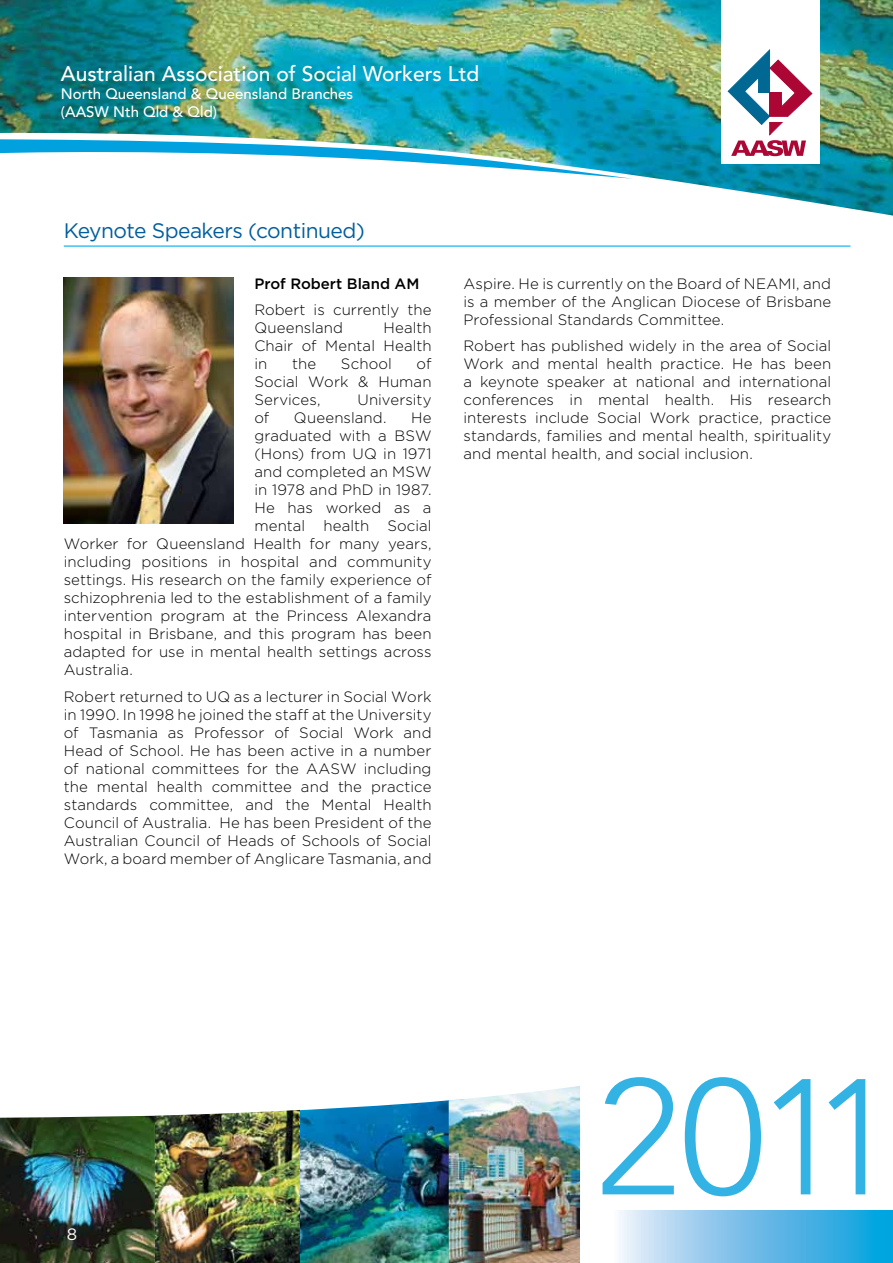
<style>
.page{position:relative;width:893px;height:1263px;background:#fff}
.page>*{position:absolute;margin:0;border:0;box-sizing:border-box;transform-origin:0 0}
.t1{font:500 21px "Avenir";color:#fff}
.t2{font:21px "Gotham";letter-spacing:-.025em;color:#005e9e}
.t3{font:16.5px "Gotham";color:#fff}
.t4{font:300 15px/18px "Gotham";letter-spacing:.005em;color:#000;text-align:justify}
.t5{font:500 15px/18px "Avenir";color:#fff}
.t6{font:500 15px "Gotham";color:#000}
</style>
<div class="page">
<img style="left:0;top:1116px;width:155px;height:147px">
<img style="left:155px;top:1110px;width:145px;height:153px">
<img style="left:300px;top:1100px;width:149px;height:163px">
<img style="left:449px;top:1086px;width:131px;height:177px">
<svg style="left:603px;top:1077px;width:262px;height:119px"></svg>
<hr style="left:64px;top:245px;width:786px;height:2px;background:#00aeef">
<img style="left:0;top:0;width:893px;height:216px">
<svg style="left:0;top:139px;width:634px;height:40px"></svg>
<div style="left:721px;top:0;width:98px;height:163px;background:#fff"></div>
<svg style="left:728px;top:50px;width:84px;height:106px"></svg>
<div style="left:580px;top:1210px;width:313px;height:53px;background:linear-gradient(to right,#fffbfe,#0096da)"></div>
<img style="left:64px;top:278px;width:169px;height:246px">
<h1 class="t1" style="left:61px;top:62px;width:420px">Australian Association of Social Workers Ltd</h1>
<p class="t5" style="left:61px;top:85px;width:294px">North Queensland &amp; Queensland Branches (AASW Nth Qld &amp; Qld)</p>
<h1 class="t2" style="left:64px;top:219px;width:303px">Keynote Speakers (continued)</h1>
<p class="t6" style="left:254px;top:275px;width:167px">Prof Robert Bland AM</p>
<p class="t4" style="left:254px;top:301px;width:179px">Robert is currently the<br>Queensland</p>
<p class="t4" style="left:254px;top:319px;width:179px;text-indent:129px">Health Chair of Mental Health in</p>
<p class="t4" style="left:254px;top:355px;width:179px;text-indent:162px">of Social Work &amp; Human Services,</p>
<p class="t4" style="left:292px;top:355px;width:26px">the</p>
<p class="t4" style="left:341px;top:355px;width:52px">School</p>
<p class="t4" style="left:357px;top:391px;width:76px">University</p>
<p class="t4" style="left:254px;top:409px;width:16px">of</p>
<p class="t4" style="left:294px;top:409px;width:94px">Queensland.</p>
<p class="t4" style="left:411px;top:409px;width:22px">He</p>
<p class="t4" style="left:254px;top:427px;width:179px">graduated with a BSW</p>
<p class="t4" style="left:254px;top:445px;width:179px">(Hons) from UQ in 1971</p>
<p class="t4" style="left:254px;top:463px;width:179px">and completed an MSW</p>
<p class="t4" style="left:254px;top:481px;width:179px">in 1978 and PhD in 1987.</p>
<p class="t4" style="left:254px;top:499px;width:179px">He has worked as a</p>
<p class="t4" style="left:254px;top:517px;width:179px">mental health Social</p>
<p class="t4" style="left:64px;top:535px;width:369px">Worker for Queensland Health for many years,</p>
<p class="t4" style="left:64px;top:553px;width:369px">including positions in hospital and community</p>
<p class="t4" style="left:64px;top:571px;width:369px">settings. His research on the family experience of</p>
<p class="t4" style="left:64px;top:589px;width:369px">schizophrenia led to the establishment of a family</p>
<p class="t4" style="left:64px;top:607px;width:369px">intervention program at the Princess Alexandra</p>
<p class="t4" style="left:64px;top:625px;width:369px">hospital in Brisbane, and this program has been</p>
<p class="t4" style="left:64px;top:643px;width:369px">adapted for use in mental health settings across</p>
<p class="t4" style="left:64px;top:661px;width:71px">Australia.</p>
<p class="t4" style="left:64px;top:687px;width:369px">Robert returned to UQ as a lecturer in Social Work in 1990. In 1998 he joined the staff at the University of Tasmania as Professor of Social Work and Head of School. He has been active in a number of national committees for the AASW including the mental health committee and the practice standards committee, and the Mental Health Council of Australia. He has been President of the Australian Council of Heads of Schools of Social Work, a board member of Anglicare Tasmania, and</p>
<p class="t4" style="left:463px;top:274px;width:369px">Aspire. He is currently on the Board of NEAMI, and is a member of the Anglican Diocese of Brisbane Professional Standards Committee.</p>
<p class="t4" style="left:463px;top:337px;width:369px">Robert has published widely in the area of Social Work and mental health practice. He has been a keynote speaker at national and international conferences in mental health. His research interests include Social Work practice, practice standards, families and mental health, spirituality and mental health, and social inclusion.</p>
<p class="t3" style="left:67px;top:1224px;width:12px">8</p>
</div>
